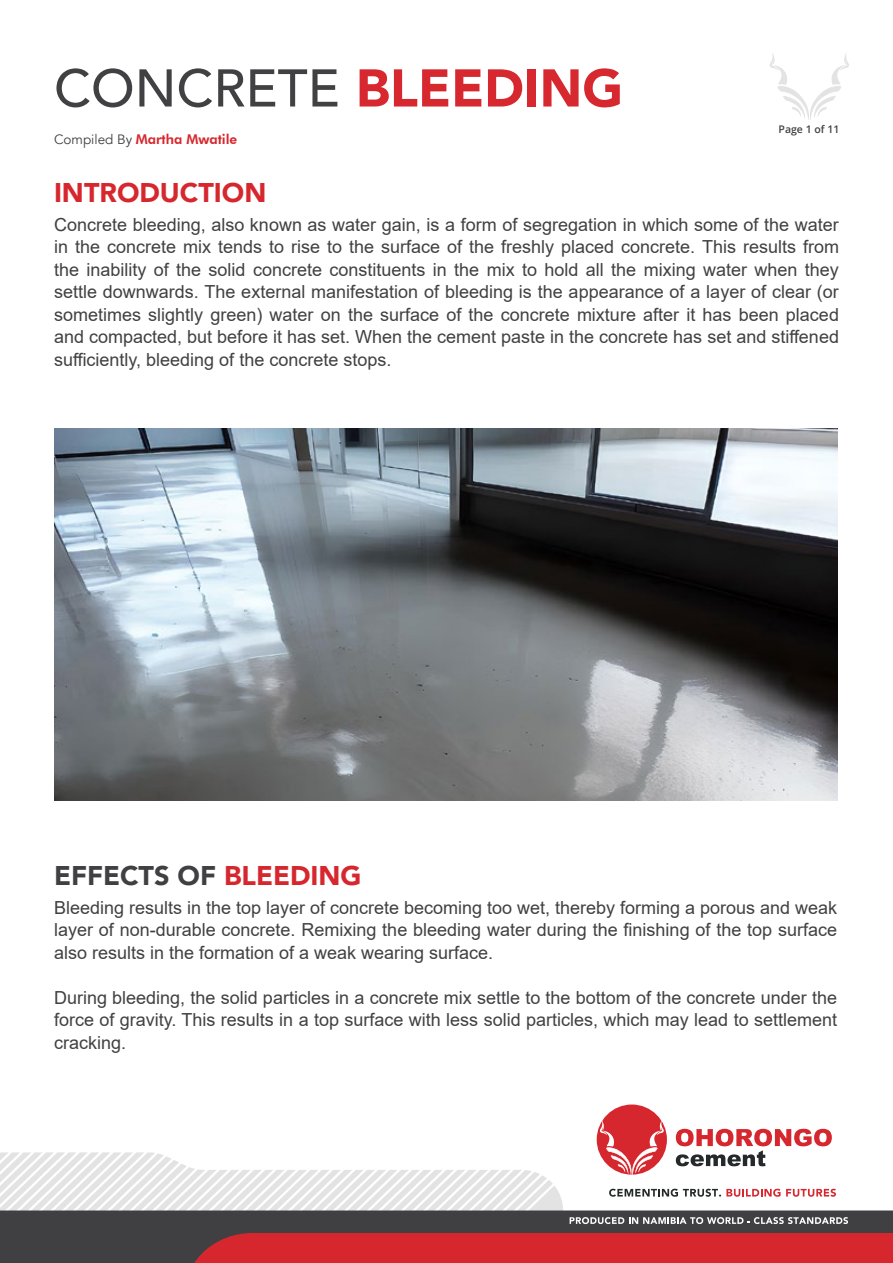
<style>
.page{position:relative;width:893px;height:1263px;background:#fff}
.page>*{position:absolute;margin:0;border:0;box-sizing:border-box;transform-origin:0 0}
.t1{font:500 52.5px "Avenir";color:#414042}
.t2{font:900 27px "Avenir";color:#404042}
.t3{font:900 27px "Avenir";color:#d7272e}
.t4{font:18px/22.5px "Arial";color:#414042;text-align:justify}
.t5{font:800 13.5px "Futura BT";color:#d7272e}
.t6{font:600 10.5px "Open Sans";color:#414042}
.s1{font-weight:900;color:#d7272f}
.s2{font-family:"Avenir";font-weight:400;color:#414042}
.s3{color:#d7272e}
</style>
<div class="page">
<svg style="left:770px;top:53px;width:79px;height:67px"></svg>
<div style="left:597px;top:1104px;width:70px;height:70px;background:#d7272e;border-radius:50%"></div>
<svg style="left:0;top:1120px;width:893px;height:143px"></svg>
<img style="left:54px;top:428px;width:783px;height:373px">
<h1 class="t1" style="left:54px;top:43px;width:571px">CONCRETE <span class="s1">BLEEDING</span></h1>
<p class="t5" style="left:54px;top:131px;width:185px"><span class="s2">Compiled By</span> Martha Mwatile</p>
<h2 class="t3" style="left:54px;top:170px;width:214px">INTRODUCTION</h2>
<p class="t4" style="left:54px;top:213px;width:786px">Concrete bleeding, also known as water gain, is a form of segregation in which some of the water in the concrete mix tends to rise to the surface of the freshly placed concrete. This results from the inability of the solid concrete constituents in the mix to hold all the mixing water when they settle downwards. The external manifestation of bleeding is the appearance of a layer of clear (or sometimes slightly green) water on the surface of the concrete mixture after it has been placed and compacted, but before it has set. When the cement paste in the concrete has set and stiffened sufficiently, bleeding of the concrete stops.</p>
<p class="t6" style="left:778px;top:122px;width:62px">Page 1 of 11</p>
<h2 class="t2" style="left:54px;top:852px;width:309px">EFFECTS OF <span class="s3">BLEEDING</span></h2>
<p class="t4" style="left:54px;top:896px;width:785px">Bleeding results in the top layer of concrete becoming too wet, thereby forming a porous and weak layer of non-durable concrete. Remixing the bleeding water during the finishing of the top surface also results in the formation of a weak wearing surface.</p>
<p class="t4" style="left:54px;top:986px;width:785px">During bleeding, the solid particles in a concrete mix settle to the bottom of the concrete under the force of gravity. This results in a top surface with less solid particles, which may lead to settlement cracking.</p>
</div>
